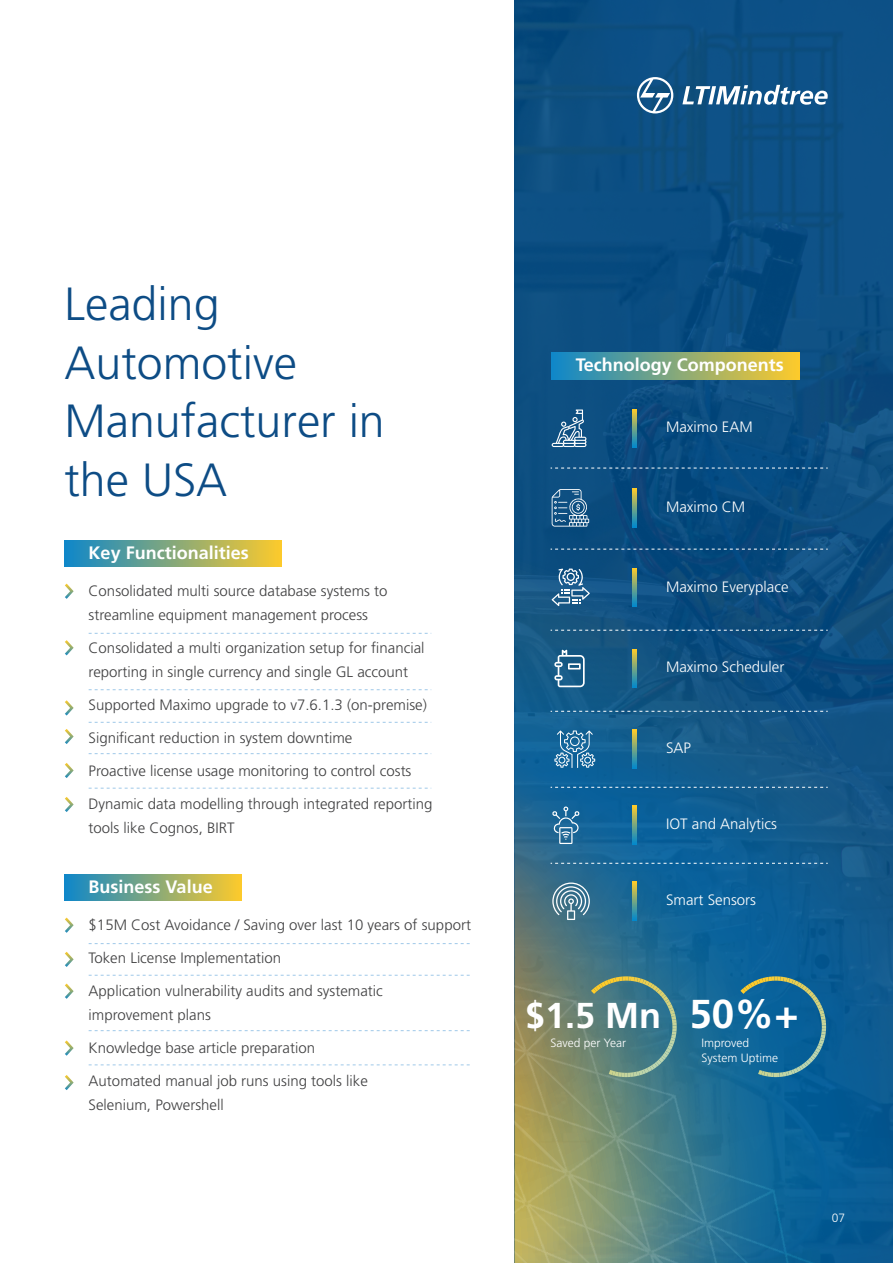
<style>
.page{position:relative;width:893px;height:1263px;background:#fff}
.page>*{position:absolute;margin:0;border:0;box-sizing:border-box;transform-origin:0 0}
.t1{font:300 46.5px/58.5px "Frutiger LT Pro";color:#0d4c85}
.t2{font:700 40.35px "Frutiger LT Pro";color:#fff}
.t3{font:700 36px "Frutiger LT Pro";color:#fff}
.t4{font:700 18px "Frutiger LT Pro";color:#fff}
.t5{font:300 15px/24px "Frutiger LT Pro";color:#404041}
.t6{font:300 15px "Frutiger LT Pro";color:#fff}
.t7{font:300 12px/15px "Frutiger LT Pro";color:#fff}
</style>
<div class="page">
<svg style="left:65px;top:584px;width:9px;height:15px"></svg>
<svg style="left:65px;top:640px;width:9px;height:15px"></svg>
<svg style="left:65px;top:700px;width:9px;height:15px"></svg>
<svg style="left:65px;top:729px;width:9px;height:15px"></svg>
<svg style="left:65px;top:763px;width:9px;height:15px"></svg>
<svg style="left:65px;top:797px;width:9px;height:15px"></svg>
<div style="left:65px;top:540px;width:217px;height:27px;background:linear-gradient(to right,#0f87c9,#fdca2b)"></div>
<svg style="left:89px;top:633px;width:342px;height:1px"></svg>
<svg style="left:89px;top:689px;width:342px;height:1px"></svg>
<svg style="left:89px;top:722px;width:342px;height:1px"></svg>
<svg style="left:89px;top:753px;width:342px;height:1px"></svg>
<svg style="left:89px;top:788px;width:342px;height:1px"></svg>
<div style="left:65px;top:874px;width:176px;height:27px;background:linear-gradient(to right,#0f87c9,#fbca2d)"></div>
<svg style="left:65px;top:917px;width:9px;height:16px"></svg>
<svg style="left:65px;top:952px;width:9px;height:15px"></svg>
<svg style="left:65px;top:983px;width:9px;height:16px"></svg>
<svg style="left:65px;top:1075px;width:9px;height:15px"></svg>
<svg style="left:65px;top:1040px;width:9px;height:16px"></svg>
<svg style="left:89px;top:943px;width:381px;height:1px"></svg>
<svg style="left:89px;top:975px;width:381px;height:1px"></svg>
<svg style="left:89px;top:1030px;width:381px;height:1px"></svg>
<svg style="left:89px;top:1064px;width:381px;height:1px"></svg>
<div style="left:514px;top:0;width:379px;height:1263px;background:#0d5086"></div>
<img style="left:514px;top:111px;width:379px;height:1152px">
<svg style="left:637px;top:77px;width:36px;height:36px"></svg>
<svg style="left:682px;top:85px;width:146px;height:20px"></svg>
<svg style="left:551px;top:468px;width:277px;height:1px"></svg>
<svg style="left:551px;top:549px;width:277px;height:1px"></svg>
<svg style="left:633px;top:409px;width:3px;height:39px"></svg>
<svg style="left:633px;top:489px;width:3px;height:38px"></svg>
<svg style="left:633px;top:568px;width:3px;height:39px"></svg>
<svg style="left:633px;top:649px;width:3px;height:39px"></svg>
<svg style="left:551px;top:711px;width:277px;height:1px"></svg>
<svg style="left:551px;top:630px;width:277px;height:1px"></svg>
<svg style="left:633px;top:730px;width:3px;height:38px"></svg>
<svg style="left:740px;top:976px;width:86px;height:101px;background:#1c6c96"></svg>
<svg style="left:591px;top:976px;width:86px;height:101px;background:#518182"></svg>
<svg style="left:552px;top:409px;width:34px;height:38px"></svg>
<svg style="left:551px;top:787px;width:277px;height:1px"></svg>
<svg style="left:633px;top:806px;width:3px;height:38px"></svg>
<svg style="left:551px;top:863px;width:277px;height:1px"></svg>
<svg style="left:633px;top:882px;width:3px;height:38px"></svg>
<svg style="left:554px;top:730px;width:41px;height:38px;background:#4887af"></svg>
<svg style="left:552px;top:882px;width:38px;height:38px"></svg>
<svg style="left:552px;top:806px;width:28px;height:38px"></svg>
<svg style="left:554px;top:650px;width:31px;height:37px"></svg>
<svg style="left:552px;top:569px;width:38px;height:37px"></svg>
<svg style="left:552px;top:489px;width:37px;height:38px"></svg>
<div style="left:552px;top:352px;width:247px;height:27px;background:linear-gradient(to right,#0f87c9,#fcca2c)"></div>
<h1 class="t1" style="left:64px;top:275px;width:322px">Leading<br>Automotive<br>Manufacturer in the USA</h1>
<p class="t4" style="left:89px;top:542px;width:162px">Key Functionalities</p>
<p class="t5" style="left:89px;top:579px;width:300px">Consolidated multi source database systems to streamline equipment management process</p>
<p class="t5" style="left:89px;top:636px;width:337px">Consolidated a multi organization setup for financial reporting in single currency and single GL account</p>
<p class="t5" style="left:89px;top:693px;width:340px">Supported Maximo upgrade to v7.6.1.3 (on-premise)</p>
<p class="t5" style="left:89px;top:726px;width:265px">Significant reduction in system downtime</p>
<p class="t5" style="left:89px;top:759px;width:324px">Proactive license usage monitoring to control costs</p>
<p class="t5" style="left:89px;top:792px;width:345px">Dynamic data modelling through integrated reporting tools like Cognos, BIRT</p>
<p class="t4" style="left:89px;top:876px;width:126px">Business Value</p>
<p class="t5" style="left:89px;top:913px;width:384px">$15M Cost Avoidance / Saving over last 10 years of support</p>
<p class="t5" style="left:89px;top:946px;width:194px">Token License Implementation</p>
<p class="t5" style="left:89px;top:979px;width:296px">Application vulnerability audits and systematic improvement plans</p>
<p class="t5" style="left:89px;top:1036px;width:228px">Knowledge base article preparation</p>
<p class="t5" style="left:89px;top:1069px;width:281px">Automated manual job runs using tools like<br>Selenium, Powershell</p>
<p class="t4" style="left:576px;top:354px;width:210px">Technology Components</p>
<p class="t6" style="left:666px;top:418px;width:88px">Maximo EAM</p>
<p class="t6" style="left:666px;top:498px;width:81px">Maximo CM</p>
<p class="t6" style="left:666px;top:578px;width:124px">Maximo Everyplace</p>
<p class="t6" style="left:666px;top:658px;width:120px">Maximo Scheduler</p>
<p class="t6" style="left:666px;top:739px;width:27px">SAP</p>
<p class="t6" style="left:666px;top:815px;width:112px">IOT and Analytics</p>
<p class="t6" style="left:666px;top:891px;width:91px">Smart Sensors</p>
<h3 class="t3" style="left:525px;top:994px;width:138px">$1.5 Mn</h3>
<p class="t7" style="left:551px;top:1035px;width:77px">Saved per Year</p>
<h2 class="t2" style="left:689px;top:990px;width:111px">50%+</h2>
<p class="t7" style="left:701px;top:1035px;width:78px">Improved<br>System Uptime</p>
<p class="t7" style="left:831px;top:1210px;width:15px">0 67</p>
</div>
